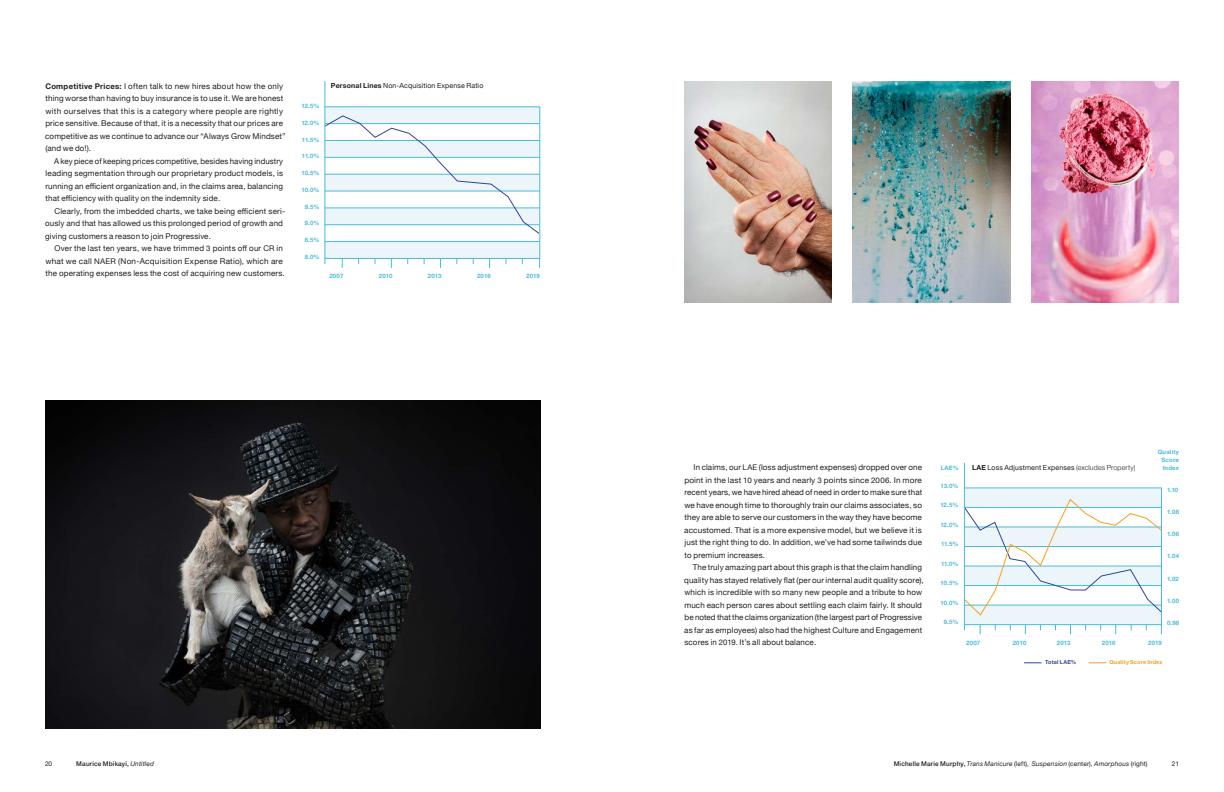
<style>
.page{position:relative;width:1224px;height:792px;background:#fff}
.page>*{position:absolute;margin:0;border:0;box-sizing:border-box;transform-origin:0 0}
._2019_Text{font:8px/12.5px "Helvetica Neue";letter-spacing:.015em;color:#231f20}
._2019_Level_2_Head{font:7px "Helvetica Neue";letter-spacing:.02em;color:#231f20}
._2019_Credits{font:italic 6.5px "Helvetica Neue";letter-spacing:.025em;color:#231f20}
._2019_Credits-2{font:500 6.5px "Helvetica Neue";letter-spacing:.025em;color:#231f20}
.t1{font:6.5px "Helvetica Neue";color:#231f20}
._2019_Text-2{font:700 6px/8px "Helvetica Neue";letter-spacing:.025em;color:#49bbd8;text-align:right}
._2019_Text-3{font:700 5.5px "Helvetica Neue";letter-spacing:.03em;color:#f89f1c}
._2019_Text-4{font:700 5.5px "Helvetica Neue";letter-spacing:.03em;color:#31439b}
.s1{font-weight:700;font-size:7.8px}
.s2{font-size:7.8px}
.s3{font-weight:700}
.s4{font-weight:300}
.s5{font-weight:500;font-style:normal}
.s6{font-style:normal}
.s7{font-weight:400;font-style:italic}
</style>
<div class="page">
<img style="left:45px;top:401px;width:495px;height:328px">
<img style="left:684px;top:81px;width:147px;height:222px">
<img style="left:852px;top:81px;width:159px;height:222px">
<img style="left:1032px;top:81px;width:147px;height:222px">
<div style="left:325px;top:242px;width:215px;height:16px;background:#ecf6fa"></div>
<div style="left:325px;top:107px;width:215px;height:17px;background:#ecf6fa"></div>
<hr style="left:325px;top:107px;width:215px;height:1px;background:#49bbd8">
<hr style="left:325px;top:241px;width:215px;height:1px;background:#49bbd8">
<svg style="left:324px;top:115px;width:216px;height:121px"></svg>
<hr style="left:325px;top:258px;width:215px;height:1px;background:#49bbd8">
<svg style="left:324px;top:120px;width:1px;height:12px"></svg>
<hr style="left:540px;top:107px;width:1px;height:152px;background:#49bbd8">
<hr style="left:325px;top:81px;width:1px;height:183px;background:#49bbd8">
<div style="left:964px;top:488px;width:198px;height:19px;background:#ecf6fa"></div>
<div style="left:964px;top:605px;width:198px;height:20px;background:#ecf6fa"></div>
<hr style="left:964px;top:488px;width:198px;height:1px;background:#49bbd8">
<svg style="left:963px;top:498px;width:198px;height:118px"></svg>
<hr style="left:964px;top:624px;width:198px;height:1px;background:#49bbd8">
<svg style="left:1024px;top:662px;width:17px;height:1px"></svg>
<svg style="left:1089px;top:662px;width:17px;height:1px"></svg>
<hr style="left:961px;top:502px;width:3px;height:110px;background:#fff">
<hr style="left:964px;top:463px;width:1px;height:167px;background:#49bbd8">
<hr style="left:1161px;top:488px;width:1px;height:137px;background:#49bbd8">
<p class="_2019_Text" style="left:45px;top:80px;width:242px"><span class="s1">Competitive Prices:</span> I often talk to new hires about how the only thing worse than having to buy insurance is to use it. We are honest with ourselves that this is a category where people are rightly price sensitive. Because of that, it is a necessity that our prices are competitive as we continue to advance our “Always Grow Mindset” (and we do!).</p>
<p class="_2019_Text" style="left:45px;top:155px;width:239px;text-align:justify;text-indent:9px">A key piece of keeping prices competitive, besides having industry leading segmentation through our proprietary product models, is running an efficient organization and, in the claims area, balancing that efficiency with quality on the indemnity side.</p>
<p class="_2019_Text" style="left:45px;top:205px;width:241px;text-indent:9px">Clearly, from the imbedded charts, we take being efficient seri&shy;ously and that has allowed us this prolonged period of growth and giving customers a reason to join Progressive.</p>
<p class="_2019_Text" style="left:45px;top:242px;width:241px;text-indent:9px">Over the last ten years, we have trimmed <span class="s2">3</span> points off our <span class="s2">CR</span> in what we call <span class="s2">NAER</span> (Non-Acquisition Expense Ratio), which are the operating expenses less the cost of acquiring new customers.</p>
<p class="_2019_Text-2" style="left:301px;top:102px;width:20px">12.5%</p>
<p class="_2019_Text-2" style="left:301px;top:119px;width:20px">12.0%</p>
<p class="_2019_Text-2" style="left:302px;top:136px;width:19px">11.5%</p>
<p class="_2019_Text-2" style="left:302px;top:152px;width:19px">11.0%</p>
<p class="_2019_Text-2" style="left:302px;top:169px;width:20px">10.5%</p>
<p class="_2019_Text-2" style="left:302px;top:186px;width:20px">10.0%</p>
<p class="_2019_Text-2" style="left:305px;top:203px;width:16px">9.5%</p>
<p class="_2019_Text-2" style="left:305px;top:219px;width:16px">9.0%</p>
<p class="_2019_Text-2" style="left:305px;top:236px;width:16px">8.5%</p>
<p class="_2019_Text-2" style="left:305px;top:253px;width:16px">8.0%</p>
<p class="_2019_Level_2_Head" style="left:331px;top:80px;width:154px"><span class="s3">Personal Lines</span> Non-Acquisition Expense Ratio</p>
<p class="_2019_Text-2" style="left:329px;top:272px;width:16px">2007</p>
<p class="_2019_Text-2" style="left:379px;top:272px;width:15px">2010</p>
<p class="_2019_Text-2" style="left:428px;top:272px;width:15px">2013</p>
<p class="_2019_Text-2" style="left:477px;top:272px;width:15px">2016</p>
<p class="_2019_Text-2" style="left:526px;top:272px;width:15px">2019</p>
<p class="_2019_Text" style="left:684px;top:462px;width:239px;text-align:justify;text-indent:9px">In claims, our <span class="s2">LAE</span> (loss adjustment expenses) dropped over one point in the last <span class="s2">10</span> years and nearly <span class="s2">3</span> points since <span class="s2">2006.</span> In more recent years, we have hired ahead of need in order to make sure that we have enough time to thoroughly train our claims associates, so they are able to serve our customers in the way they have become accustomed. That is a more expensive model, but we believe it is just the right thing to do. In addition, we’ve had some tailwinds due to premium increases.</p>
<p class="_2019_Text" style="left:684px;top:562px;width:241px;text-indent:9px">The truly amazing part about this graph is that the claim handling quality has stayed relatively flat (per our internal audit quality score), which is incredible with so many new people and a tribute to how much each person cares about settling each claim fairly. It should be noted that the claims organization (the largest part of Progressive as far as employees) also had the highest Culture and Engagement scores in <span class="s2">2019.</span> It’s all about balance.</p>
<p class="_2019_Text-2" style="left:1158px;top:448px;width:23px">Quality<br>Score</p>
<p class="_2019_Level_2_Head" style="left:972px;top:462px;width:165px"><span class="s3">LAE</span> Loss Adjustment Expenses <span class="s4">(excludes Property)</span></p>
<p class="_2019_Text-2" style="left:941px;top:464px;width:20px">LAE%</p>
<p class="_2019_Text-2" style="left:1163px;top:464px;width:18px">Index</p>
<p class="_2019_Text-2" style="left:940px;top:482px;width:20px">13.0%</p>
<p class="_2019_Text-2" style="left:940px;top:501px;width:20px">12.5%</p>
<p class="_2019_Text-2" style="left:940px;top:521px;width:20px">12.0%</p>
<p class="_2019_Text-2" style="left:941px;top:540px;width:19px">11.5%</p>
<p class="_2019_Text-2" style="left:941px;top:560px;width:19px">11.0%</p>
<p class="_2019_Text-2" style="left:940px;top:579px;width:20px">10.5%</p>
<p class="_2019_Text-2" style="left:940px;top:599px;width:20px">10.0%</p>
<p class="_2019_Text-2" style="left:944px;top:618px;width:16px">9.5%</p>
<p class="_2019_Text-2" style="left:1167px;top:486px;width:13px">1.10</p>
<p class="_2019_Text-2" style="left:1167px;top:508px;width:14px">1.08</p>
<p class="_2019_Text-2" style="left:1167px;top:530px;width:14px">1.06</p>
<p class="_2019_Text-2" style="left:1167px;top:552px;width:14px">1.04</p>
<p class="_2019_Text-2" style="left:1167px;top:575px;width:13px">1.02</p>
<p class="_2019_Text-2" style="left:1167px;top:597px;width:14px">1.00</p>
<p class="_2019_Text-2" style="left:1167px;top:619px;width:14px">0.98</p>
<p class="_2019_Text-2" style="left:966px;top:639px;width:16px">2007</p>
<p class="_2019_Text-2" style="left:1013px;top:639px;width:15px">2010</p>
<p class="_2019_Text-2" style="left:1057px;top:639px;width:15px">2013</p>
<p class="_2019_Text-2" style="left:1102px;top:639px;width:15px">2016</p>
<p class="_2019_Text-2" style="left:1148px;top:639px;width:15px">2019</p>
<p class="_2019_Text-4" style="left:1045px;top:658px;width:33px">Total LAE%</p>
<p class="_2019_Text-3" style="left:1109px;top:658px;width:54px">Quality Score Index</p>
<p class="t1" style="left:45px;top:759px;width:9px">20</p>
<p class="t1" style="left:1172px;top:759px;width:9px">21</p>
<p class="_2019_Credits" style="left:894px;top:759px;width:255px"><span class="s5">Michelle Marie Murphy,</span> Trans Manicure <span class="s6">(left),</span> Suspension <span class="s6">(center),</span> Amorphous <span class="s6">(right)</span></p>
<p class="_2019_Credits-2" style="left:76px;top:758px;width:79px">Maurice Mbikayi, <span class="s7">Untitled</span></p>
</div>
